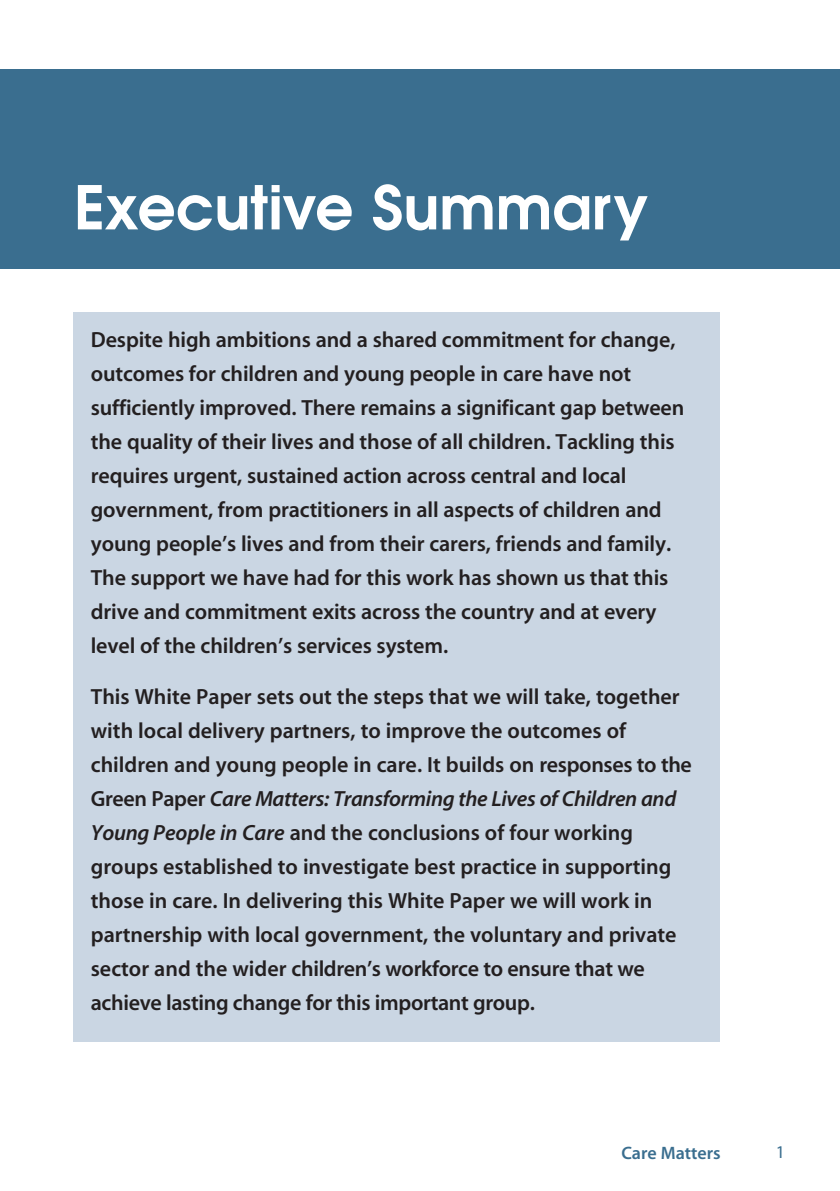
<style>
.page{position:relative;width:840px;height:1191px;background:#fff}
.page>*{position:absolute;margin:0;border:0;box-sizing:border-box;transform-origin:0 0}
.t1{font:600 60px "Avant Garde";color:#fff}
.t2{font:700 22px/34px "Myriad MM Semi";letter-spacing:-.005em;color:#231f20}
.t3{font:700 18px "Myriad MM Semi";color:#3a6e8f}
.t4{font:18px "Myriad MM";color:#3a6e8f}
.s1{font-style:italic}
</style>
<div class="page">
<div style="left:0;top:69px;width:839px;height:199px;background:#3a6e8f"></div>
<div style="left:74px;top:312px;width:645px;height:729px;background:#cad6e3"></div>
<h1 class="t1" style="left:74px;top:185px;width:575px">Executive Summary</h1>
<p class="t2" style="left:91px;top:324px;width:594px">Despite high ambitions and a shared commitment for change, outcomes for children and young people in care have not sufficiently improved. There remains a significant gap between the quality of their lives and those of all children. Tackling this requires urgent, sustained action across central and local government, from practitioners in all aspects of children and young people’s lives and from their carers, friends and family.<br>The support we have had for this work has shown us that this drive and commitment exits across the country and at every level of the children’s services system.</p>
<p class="t2" style="left:91px;top:681px;width:602px">This White Paper sets out the steps that we will take, together with local delivery partners, to improve the outcomes of children and young people in care. It builds on responses to the Green Paper <span class="s1">Care Matters: Transforming the Lives of Children and Young People in Care</span> and the conclusions of four working groups established to investigate best practice in supporting those in care. In delivering this White Paper we will work in partnership with local government, the voluntary and private sector and the wider children’s workforce to ensure that we achieve lasting change for this important group.</p>
<p class="t3" style="left:621px;top:1145px;width:101px">Care Matters</p>
<p class="t4" style="left:775px;top:1145px;width:11px">1</p>
</div>
